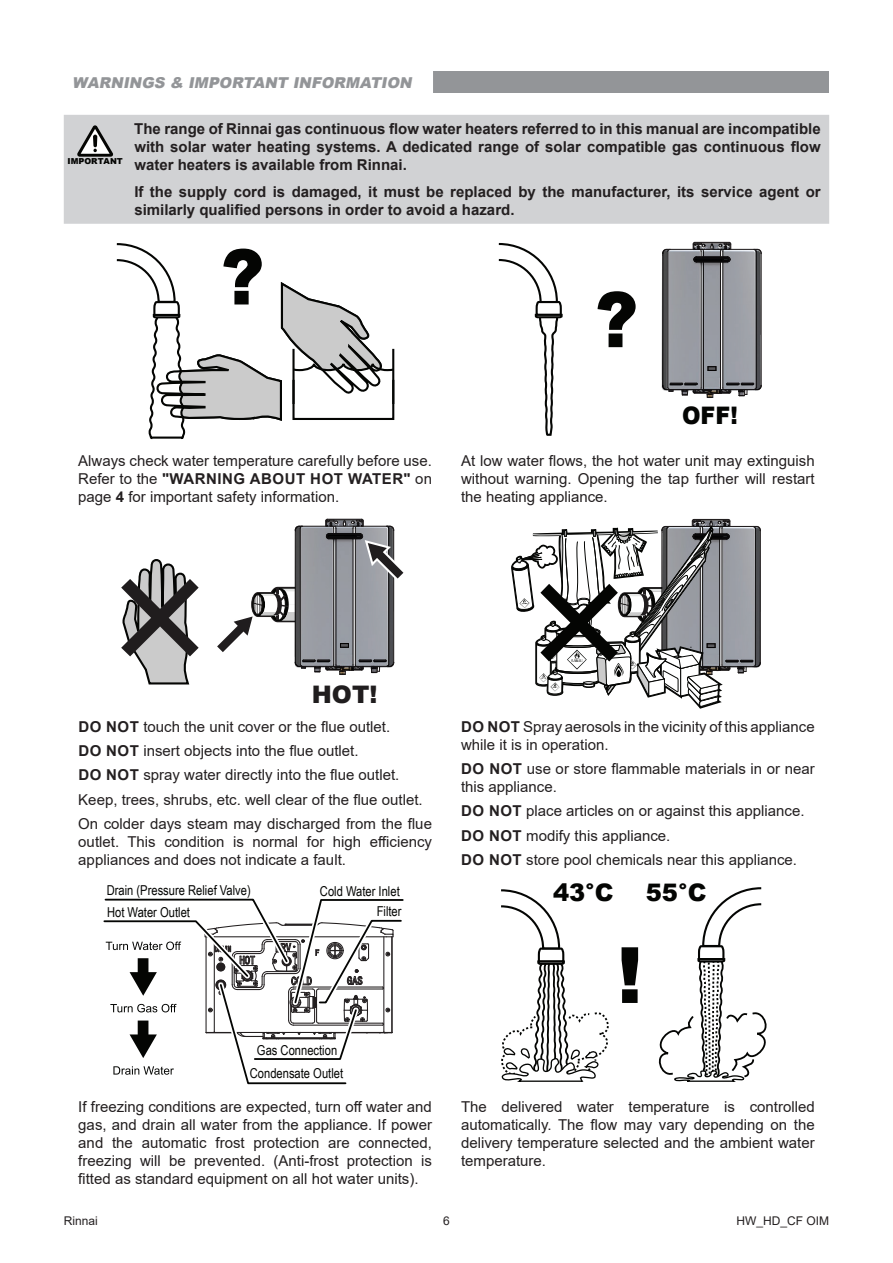
<style>
.page{position:relative;width:893px;height:1263px;background:#fff}
.page>*{position:absolute;margin:0;border:0;box-sizing:border-box;transform-origin:0 0}
.t1{font:900 24.15px "Arial";color:#040503}
.t2{font:900 24.15px "Arial";color:#040503;scale:.92 1}
.t3{font:900 24.15px "Arial";color:#201d1e}
.t4{font:15px/18px "Arial";color:#231f20}
.t5{font:700 15px/18px "Arial";color:#231f20;text-align:justify}
.t6{font:italic 900 15px "Arial";color:#939598}
.t7{font:13.65px/21.8px "Arial Narrow";color:#040503}
.t8{font:12px "Arial";color:#231f20}
.t9{font:900 8.25px "Arial";color:#040503}
.s1{font-weight:700}
</style>
<div class="page">
<div style="left:64px;top:115px;width:765px;height:109px;background:#d1d2d4"></div>
<svg style="left:77px;top:125px;width:36px;height:32px"></svg>
<svg style="left:93px;top:135px;width:4px;height:12px"></svg>
<svg style="left:116px;top:243px;width:279px;height:197px"></svg>
<svg style="left:498px;top:242px;width:65px;height:194px"></svg>
<svg style="left:598px;top:291px;width:38px;height:56px"></svg>
<img style="left:661px;top:241px;width:100px;height:147px">
<hr style="left:670px;top:249px;width:30px;height:1px;background:#231f20">
<hr style="left:724px;top:249px;width:30px;height:1px;background:#231f20">
<hr style="left:761px;top:254px;width:1px;height:131px;background:#231f20">
<hr style="left:667px;top:252px;width:1px;height:135px;background:#231f20">
<hr style="left:662px;top:254px;width:1px;height:131px;background:#231f20">
<svg style="left:662px;top:248px;width:8px;height:7px"></svg>
<hr style="left:722px;top:262px;width:1px;height:126px;background:#231f20">
<hr style="left:701px;top:262px;width:1px;height:126px;background:#231f20">
<hr style="left:720px;top:262px;width:1px;height:126px;background:#231f20">
<hr style="left:703px;top:262px;width:1px;height:126px;background:#231f20">
<svg style="left:754px;top:248px;width:8px;height:7px"></svg>
<hr style="left:756px;top:252px;width:1px;height:135px;background:#231f20">
<svg style="left:692px;top:242px;width:40px;height:21px"></svg>
<svg style="left:707px;top:366px;width:9px;height:5px"></svg>
<svg style="left:662px;top:382px;width:100px;height:16px"></svg>
<svg style="left:121px;top:559px;width:78px;height:126px"></svg>
<img style="left:293px;top:518px;width:102px;height:69px">
<hr style="left:303px;top:526px;width:30px;height:1px;background:#231f20">
<hr style="left:393px;top:530px;width:1px;height:132px;background:#231f20">
<hr style="left:300px;top:528px;width:1px;height:136px;background:#231f20">
<hr style="left:295px;top:530px;width:1px;height:132px;background:#231f20">
<svg style="left:295px;top:525px;width:8px;height:7px"></svg>
<hr style="left:355px;top:539px;width:1px;height:126px;background:#231f20">
<hr style="left:333px;top:539px;width:1px;height:126px;background:#231f20">
<hr style="left:352px;top:539px;width:2px;height:126px;background:#231f20">
<hr style="left:335px;top:539px;width:1px;height:126px;background:#231f20">
<hr style="left:388px;top:528px;width:1px;height:136px;background:#231f20">
<svg style="left:217px;top:587px;width:178px;height:88px"></svg>
<svg style="left:324px;top:519px;width:80px;height:62px"></svg>
<svg style="left:511px;top:518px;width:250px;height:191px"></svg>
<svg style="left:103px;top:898px;width:301px;height:187px"></svg>
<svg style="left:658px;top:887px;width:109px;height:195px"></svg>
<svg style="left:501px;top:889px;width:137px;height:193px"></svg>
<div style="left:64px;top:71px;width:765px;height:21px;background:#939598"></div>
<div style="left:51px;top:64px;width:382px;height:36px;background:#fff"></div>
<p class="t6" style="left:72px;top:72px;width:345px">WARNINGS &amp; IMPORTANT INFORMATION</p>
<p class="t9" style="left:68px;top:155px;width:57px">IMPORTANT</p>
<p class="t5" style="left:134px;top:120px;width:688px">The range of Rinnai gas continuous flow water heaters referred to in this manual are incompatible with solar water heating systems. A dedicated range of solar compatible gas continuous flow water heaters is available from Rinnai.</p>
<p class="t5" style="left:134px;top:183px;width:688px">If the supply cord is damaged, it must be replaced by the manufacturer, its service agent or similarly qualified persons in order to avoid a hazard.</p>
<h1 class="t2" style="left:682px;top:398px;width:62px">OFF!</h1>
<p class="t4" style="left:78px;top:452px;width:355px;text-align:justify">Always check water temperature carefully before use.<br>Refer to the <span class="s1">"WARNING ABOUT HOT WATER"</span> on page <span class="s1">4</span> for important safety information.</p>
<p class="t4" style="left:461px;top:452px;width:355px;text-align:justify">At low water flows, the hot water unit may extinguish without warning. Opening the tap further will restart the heating appliance.</p>
<h1 class="t3" style="left:312px;top:677px;width:67px">HOT!</h1>
<p class="t4" style="left:78px;top:714px;width:355px;line-height:24.3px"><span class="s1">DO NOT</span> touch the unit cover or the flue outlet.<br><span class="s1">DO NOT</span> insert objects into the flue outlet.<br><span class="s1">DO NOT</span> spray water directly into the flue outlet.<br>Keep, trees, shrubs, etc. well clear of the flue outlet.<br>On colder days steam may discharged from the flue</p>
<p class="t4" style="left:78px;top:833px;width:355px">outlet. This condition is normal for high efficiency appliances and does not indicate a fault.</p>
<p class="t4" style="left:461px;top:717px;width:355px"><span class="s1">DO NOT</span> Spray aerosols in the vicinity of this appliance while it is in operation.</p>
<p class="t4" style="left:461px;top:760px;width:355px"><span class="s1">DO NOT</span> use or store flammable materials in or near this appliance.</p>
<p class="t4" style="left:461px;top:799px;width:345px;line-height:24.3px"><span class="s1">DO NOT</span> place articles on or against this appliance.<br><span class="s1">DO NOT</span> modify this appliance.<br><span class="s1">DO NOT</span> store pool chemicals near this appliance.</p>
<p class="t7" style="left:107px;top:879px;width:146px">Drain (Pressure Relief Valve)<br>Hot Water Outlet</p>
<p class="t7" style="left:320px;top:880px;width:83px;line-height:20.9px;text-align:right">Cold Water Inlet<br>Filter</p>
<h1 class="t1" style="left:553px;top:875px;width:62px">43°C</h1>
<h1 class="t1" style="left:646px;top:875px;width:62px">55°C</h1>
<p class="t7" style="left:257px;top:1038px;width:82px">Gas Connection</p>
<p class="t7" style="left:250px;top:1062px;width:95px">Condensate Outlet</p>
<p class="t4" style="left:78px;top:1097px;width:355px;text-align:justify">If freezing conditions are expected, turn off water and gas, and drain all water from the appliance. If power and the automatic frost protection are connected, freezing will be prevented. (Anti-frost protection is fitted as standard equipment on all hot water units).</p>
<p class="t4" style="left:461px;top:1097px;width:355px;text-align:justify">The delivered water temperature is controlled automatically. The flow may vary depending on the delivery temperature selected and the ambient water temperature.</p>
<p class="t8" style="left:64px;top:1212px;width:36px">Rinnai</p>
<p class="t8" style="left:443px;top:1212px;width:8px">6</p>
<p class="t8" style="left:736px;top:1212px;width:94px">HW_HD_CF OIM</p>
</div>
